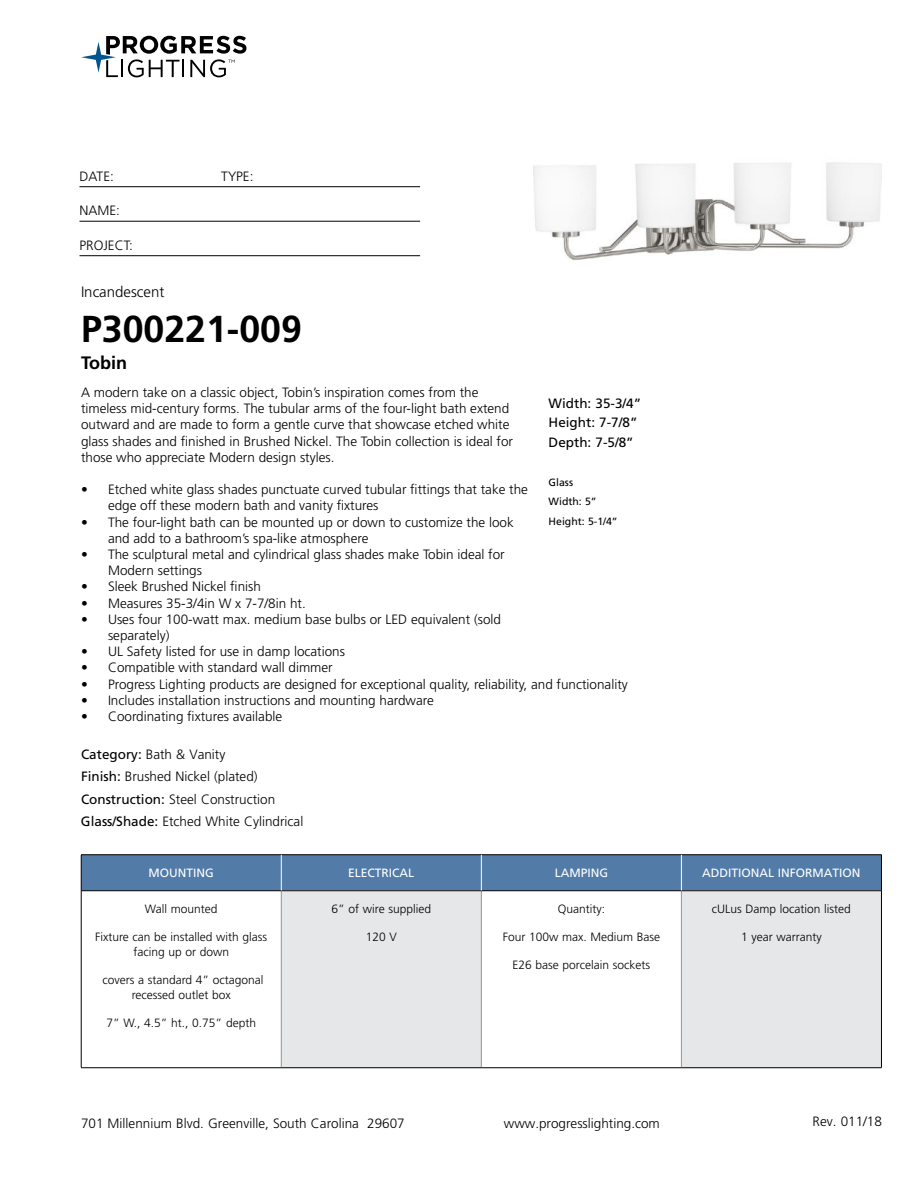
<style>
.page{position:relative;width:918px;height:1188px;background:#fff}
.page>*{position:absolute;margin:0;border:0;box-sizing:border-box;transform-origin:0 0}
.t1{font:700 37.5px "Frutiger LT Std";color:#000}
.t2{font:700 18px "Frutiger LT Std";color:#000}
.t3{font:300 15px "Frutiger LT Std";color:#000}
.t4{font:300 13.5px/16.2px "Frutiger LT Std";color:#000}
.t5{font:13.5px/19.5px "Frutiger LT Std";color:#000}
.t6{font:300 12px/15px "Frutiger LT Std";color:#000;text-align:center}
.t7{font:12px "Frutiger LT Std";color:#fff}
.t8{font:10.5px/19.5px "Frutiger LT Std";color:#000}
.s1{font-weight:400}
</style>
<div class="page">
<svg style="left:81px;top:36px;width:165px;height:41px"></svg>
<hr style="left:80px;top:186px;width:340px;height:1px;background:#000">
<hr style="left:80px;top:221px;width:340px;height:1px;background:#000">
<hr style="left:80px;top:255px;width:340px;height:1px;background:#000">
<div style="left:82px;top:855px;width:799px;height:35px;background:#527ba8"></div>
<div style="left:281px;top:891px;width:200px;height:177px;background:#e6e7e8"></div>
<div style="left:681px;top:891px;width:200px;height:177px;background:#e6e7e8"></div>
<hr style="left:281px;top:891px;width:1px;height:176px;background:#939598">
<hr style="left:481px;top:891px;width:1px;height:176px;background:#939598">
<hr style="left:681px;top:891px;width:1px;height:176px;background:#939598">
<hr style="left:81px;top:890px;width:200px;height:1px;background:#000">
<hr style="left:281px;top:890px;width:200px;height:1px;background:#000">
<hr style="left:481px;top:890px;width:200px;height:1px;background:#000">
<hr style="left:681px;top:890px;width:200px;height:1px;background:#000">
<hr style="left:81px;top:1067px;width:200px;height:1px;background:#000">
<hr style="left:281px;top:1067px;width:200px;height:1px;background:#000">
<hr style="left:481px;top:1067px;width:200px;height:1px;background:#000">
<hr style="left:681px;top:1067px;width:201px;height:1px;background:#000">
<hr style="left:81px;top:854px;width:200px;height:1px;background:#000">
<hr style="left:81px;top:855px;width:1px;height:36px;background:#000">
<hr style="left:281px;top:854px;width:200px;height:1px;background:#000">
<hr style="left:481px;top:854px;width:200px;height:1px;background:#000">
<hr style="left:681px;top:854px;width:201px;height:1px;background:#000">
<hr style="left:881px;top:855px;width:1px;height:36px;background:#000">
<hr style="left:81px;top:891px;width:1px;height:176px;background:#000">
<hr style="left:881px;top:891px;width:1px;height:176px;background:#000">
<hr style="left:281px;top:855px;width:1px;height:35px;background:#fff">
<hr style="left:681px;top:855px;width:1px;height:35px;background:#fff">
<hr style="left:481px;top:855px;width:1px;height:35px;background:#fff">
<img style="left:533px;top:162px;width:349px;height:98px">
<p class="t4" style="left:80px;top:169px;width:36px">DATE:</p>
<p class="t4" style="left:221px;top:169px;width:34px">TYPE:</p>
<p class="t4" style="left:80px;top:204px;width:42px">NAME:</p>
<p class="t4" style="left:80px;top:238px;width:55px">PROJECT:</p>
<p class="t3" style="left:81px;top:285px;width:85px">Incandescent</p>
<h1 class="t1" style="left:81px;top:307px;width:222px">P300221-009</h1>
<h2 class="t2" style="left:81px;top:352px;width:48px">Tobin</h2>
<p class="t4" style="left:81px;top:385px;width:434px">A modern take on a classic object, Tobin’s inspiration comes from the timeless mid-century forms. The tubular arms of the four-light bath extend outward and are made to form a gentle curve that showcase etched white glass shades and finished in Brushed Nickel. The Tobin collection is ideal for those who appreciate Modern design styles.</p>
<p class="t4" style="left:108px;top:482px;width:422px;text-indent:-27px">• Etched white glass shades punctuate curved tubular fittings that take the edge off these modern bath and vanity fixtures</p>
<p class="t4" style="left:108px;top:515px;width:407px;text-indent:-27px">• The four-light bath can be mounted up or down to customize the look and add to a bathroom’s spa-like atmosphere</p>
<p class="t4" style="left:108px;top:547px;width:398px;text-indent:-27px">• The sculptural metal and cylindrical glass shades make Tobin ideal for<br>Modern settings</p>
<p class="t4" style="left:81px;top:580px;width:182px">• Sleek Brushed Nickel finish</p>
<p class="t4" style="left:81px;top:596px;width:226px">• Measures 35-3/4in W x 7-7/8in ht.</p>
<p class="t4" style="left:108px;top:612px;width:395px;text-indent:-27px">• Uses four 100-watt max. medium base bulbs or LED equivalent (sold separately)</p>
<p class="t4" style="left:81px;top:644px;width:266px">• UL Safety listed for use in damp locations</p>
<p class="t4" style="left:81px;top:661px;width:253px">• Compatible with standard wall dimmer</p>
<p class="t4" style="left:81px;top:677px;width:548px">• Progress Lighting products are designed for exceptional quality, reliability, and functionality</p>
<p class="t4" style="left:81px;top:693px;width:354px">• Includes installation instructions and mounting hardware</p>
<p class="t4" style="left:81px;top:709px;width:203px">• Coordinating fixtures available</p>
<p class="t4" style="left:81px;top:744px;width:224px;line-height:22.5px"><span class="s1">Category:</span> Bath &amp; Vanity<br><span class="s1">Finish:</span> Brushed Nickel (plated)<br><span class="s1">Construction:</span> Steel Construction <span class="s1">Glass/Shade:</span> Etched White Cylindrical</p>
<p class="t7" style="left:149px;top:868px;width:67px">MOUNTING</p>
<p class="t7" style="left:348px;top:868px;width:68px">ELECTRICAL</p>
<p class="t7" style="left:555px;top:868px;width:55px">LAMPING</p>
<p class="t7" style="left:702px;top:868px;width:160px">ADDITIONAL INFORMATION</p>
<p class="t6" style="left:145px;top:902px;width:74px">Wall mounted</p>
<p class="t6" style="left:95px;top:930px;width:174px">Fixture can be installed with glass facing up or down</p>
<p class="t6" style="left:103px;top:973px;width:163px">covers a standard 4” octagonal recessed outlet box</p>
<p class="t6" style="left:106px;top:1016px;width:151px">7” W., 4.5” ht., 0.75” depth</p>
<p class="t5" style="left:549px;top:394px;width:94px">Width: 35-3/4”<br>Height: 7-7/8”<br>Depth: 7-5/8”</p>
<p class="t8" style="left:549px;top:473px;width:71px">Glass<br>Width: 5”<br>Height: 5-1/4”</p>
<p class="t6" style="left:332px;top:902px;width:101px">6” of wire supplied</p>
<p class="t6" style="left:366px;top:930px;width:33px">120 V</p>
<p class="t6" style="left:712px;top:902px;width:141px">cULus Damp location listed</p>
<p class="t6" style="left:741px;top:930px;width:82px">1 year warranty</p>
<p class="t6" style="left:558px;top:902px;width:49px">Quantity:</p>
<p class="t6" style="left:503px;top:930px;width:159px">Four 100w max. Medium Base</p>
<p class="t6" style="left:513px;top:958px;width:139px">E26 base porcelain sockets</p>
<p class="t4" style="left:81px;top:1116px;width:325px">701 Millennium Blvd. Greenville, South Carolina 29607</p>
<p class="t4" style="left:504px;top:1116px;width:158px">www.progresslighting.com</p>
<p class="t4" style="left:813px;top:1114px;width:71px">Rev. 011/18</p>
</div>
